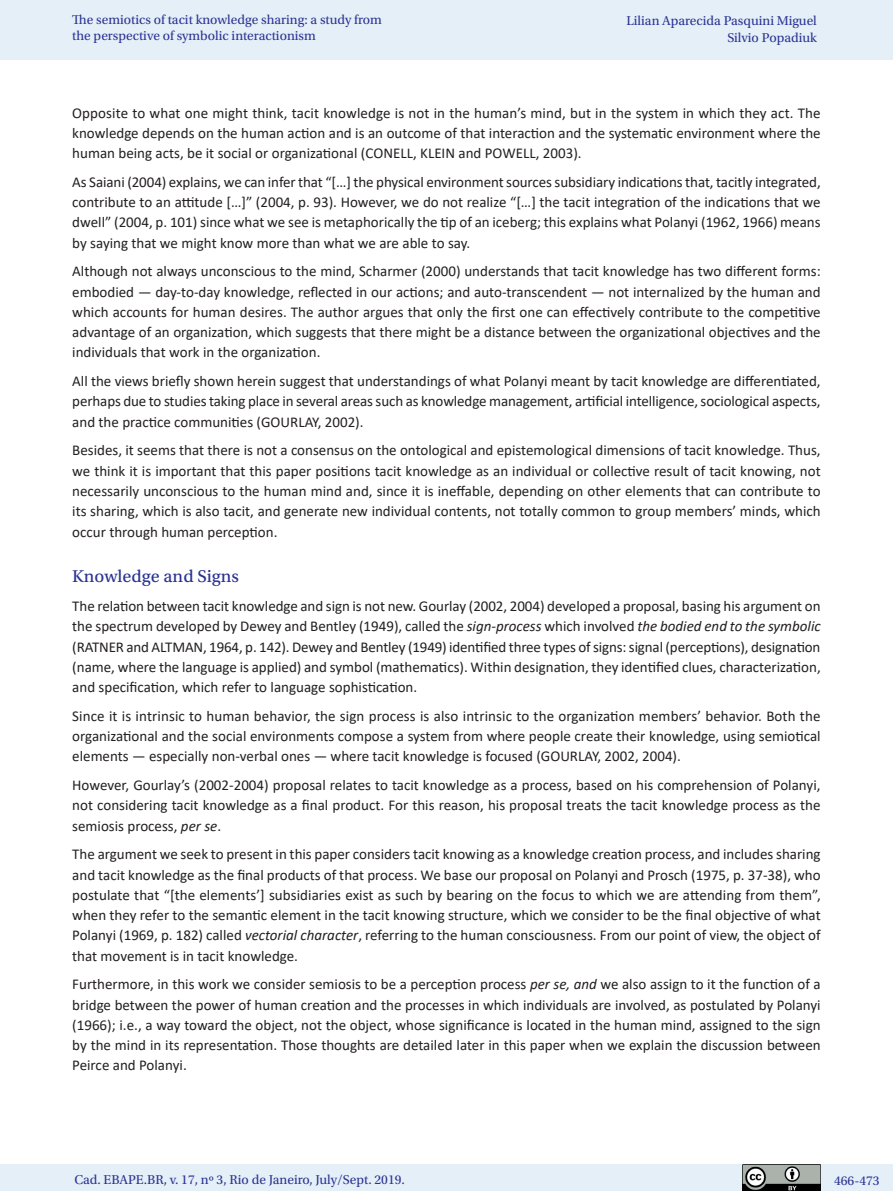
<style>
.page{position:relative;width:893px;height:1191px;background:#fff}
.page>*{position:absolute;margin:0;border:0;box-sizing:border-box;transform-origin:0 0}
._07_2_sub2{font:18px "Utopia Std Capt";color:#2b3393}
._06_0_texto{font:15px/20.2px "Calibri";color:#231f20;text-align:justify}
.t1{font:13.5px/16.5px "Utopia Std";color:#2b3393}
.s1{font-style:italic}
</style>
<div class="page">
<div style="left:0;top:0;width:893px;height:60px;background:#e4eff8"></div>
<div style="left:0;top:1164px;width:893px;height:27px;background:#e4eff8"></div>
<img style="left:743px;top:1164px;width:78px;height:27px">
<p class="t1" style="left:72px;top:11px;width:311px">The semiotics of tacit knowledge sharing: a study from the perspective of symbolic interactionism</p>
<p class="t1" style="left:626px;top:13px;width:192px;text-align:right">Lilian Aparecida Pasquini Miguel<br>Silvio Popadiuk</p>
<p class="_06_0_texto" style="left:72px;top:102px;width:750px">Opposite to what one might think, tacit knowledge is not in the human’s mind, but in the system in which they act. The knowledge depends on the human action and is an outcome of that interaction and the systematic environment where the human being acts, be it social or organizational (CONELL, KLEIN and POWELL, 2003).</p>
<p class="_06_0_texto" style="left:72px;top:171px;width:750px">As Saiani (2004) explains, we can infer that “[…] the physical environment sources subsidiary indications that, tacitly integrated, contribute to an attitude […]” (2004, p. 93). However, we do not realize “[…] the tacit integration of the indications that we dwell” (2004, p. 101) since what we see is metaphorically the tip of an iceberg; this explains what Polanyi (1962, 1966) means by saying that we might know more than what we are able to say.</p>
<p class="_06_0_texto" style="left:72px;top:261px;width:750px">Although not always unconscious to the mind, Scharmer (2000) understands that tacit knowledge has two different forms: embodied — day-to-day knowledge, reflected in our actions; and auto-transcendent — not internalized by the human and which accounts for human desires. The author argues that only the first one can effectively contribute to the competitive advantage of an organization, which suggests that there might be a distance between the organizational objectives and the individuals that work in the organization.</p>
<p class="_06_0_texto" style="left:72px;top:371px;width:750px">All the views briefly shown herein suggest that understandings of what Polanyi meant by tacit knowledge are differentiated, perhaps due to studies taking place in several areas such as knowledge management, artificial intelligence, sociological aspects, and the practice communities (GOURLAY, 2002).</p>
<p class="_06_0_texto" style="left:72px;top:440px;width:750px">Besides, it seems that there is not a consensus on the ontological and epistemological dimensions of tacit knowledge. Thus, we think it is important that this paper positions tacit knowledge as an individual or collective result of tacit knowing, not necessarily unconscious to the human mind and, since it is ineffable, depending on other elements that can contribute to its sharing, which is also tacit, and generate new individual contents, not totally common to group members’ minds, which occur through human perception.</p>
<p class="_07_2_sub2" style="left:72px;top:566px;width:168px">Knowledge and Signs</p>
<p class="_06_0_texto" style="left:72px;top:595px;width:750px">The relation between tacit knowledge and sign is not new. Gourlay (2002, 2004) developed a proposal, basing his argument on the spectrum developed by Dewey and Bentley (1949), called the <span class="s1">sign-process</span> which involved <span class="s1">the bodied end to the symbolic </span>(RATNER and ALTMAN, 1964, p. 142). Dewey and Bentley (1949) identified three types of signs: signal (perceptions), designation (name, where the language is applied) and symbol (mathematics). Within designation, they identified clues, characterization, and specification, which refer to language sophistication.</p>
<p class="_06_0_texto" style="left:72px;top:705px;width:750px">Since it is intrinsic to human behavior, the sign process is also intrinsic to the organization members’ behavior. Both the organizational and the social environments compose a system from where people create their knowledge, using semiotical elements — especially non-verbal ones — where tacit knowledge is focused (GOURLAY, 2002, 2004).</p>
<p class="_06_0_texto" style="left:72px;top:774px;width:750px">However, Gourlay’s (2002-2004) proposal relates to tacit knowledge as a process, based on his comprehension of Polanyi, not considering tacit knowledge as a final product. For this reason, his proposal treats the tacit knowledge process as the semiosis process, <span class="s1">per se</span>.</p>
<p class="_06_0_texto" style="left:72px;top:844px;width:750px">The argument we seek to present in this paper considers tacit knowing as a knowledge creation process, and includes sharing and tacit knowledge as the final products of that process. We base our proposal on Polanyi and Prosch (1975, p. 37-38), who postulate that “[the elements’] subsidiaries exist as such by bearing on the focus to which we are attending from them”, when they refer to the semantic element in the tacit knowing structure, which we consider to be the final objective of what Polanyi (1969, p. 182) called <span class="s1">vectorial character</span>, referring to the human consciousness. From our point of view, the object of that movement is in tacit knowledge.</p>
<p class="_06_0_texto" style="left:72px;top:974px;width:750px">Furthermore, in this work we consider semiosis to be a perception process <span class="s1">per se, and</span> we also assign to it the function of a bridge between the power of human creation and the processes in which individuals are involved, as postulated by Polanyi (1966); i.e., a way toward the object, not the object, whose significance is located in the human mind, assigned to the sign by the mind in its representation. Those thoughts are detailed later in this paper when we explain the discussion between Peirce and Polanyi.</p>
<p class="t1" style="left:74px;top:1171px;width:332px">Cad. EBAPE.BR, v. 17, nº 3, Rio de Janeiro, July/Sept. 2019.</p>
<p class="t1" style="left:834px;top:1172px;width:47px">466-473</p>
</div>
